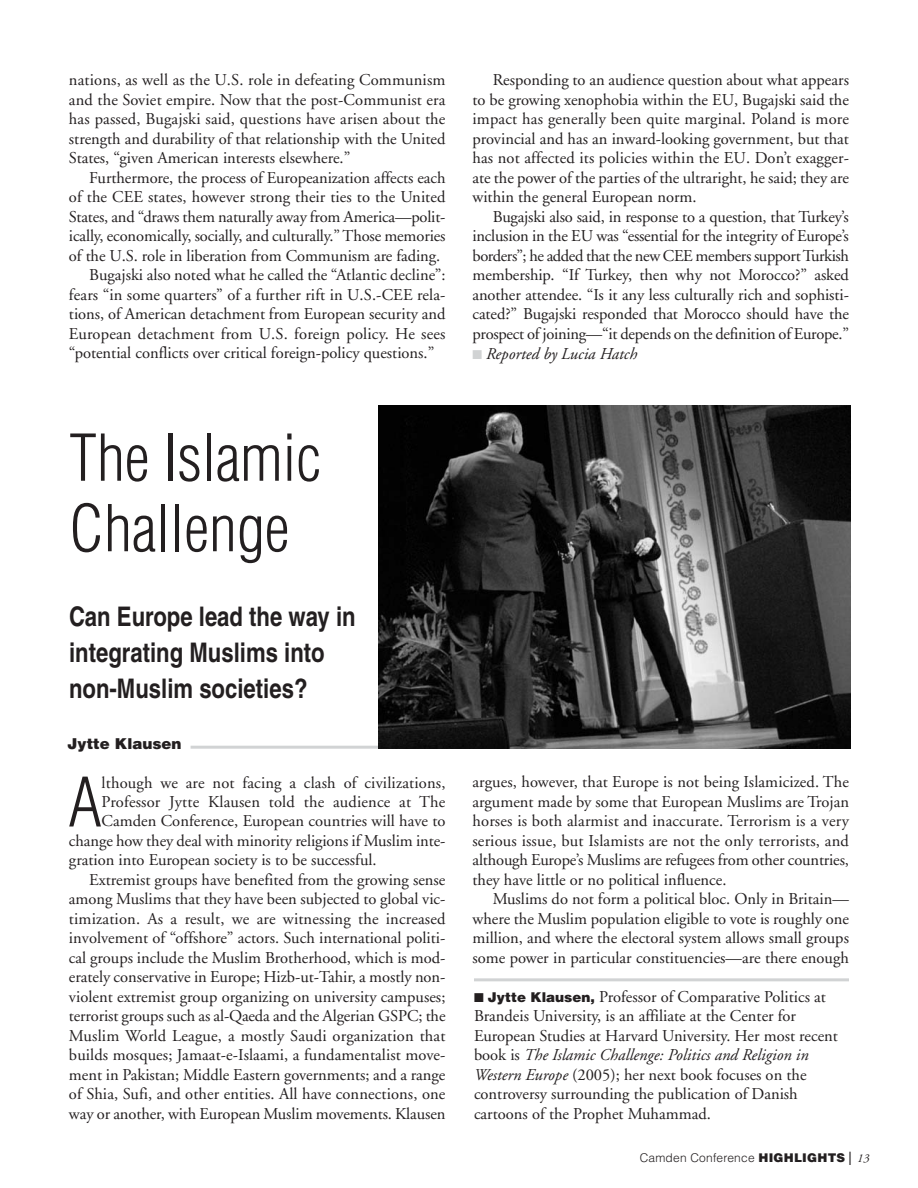
<style>
.page{position:relative;width:918px;height:1188px;background:#fff}
.page>*{position:absolute;margin:0;border:0;box-sizing:border-box;transform-origin:0 0}
.t1{font:300 condensed 66.45px "Helvetica";color:#231f20}
.t2{font:300 condensed 63px/70.5px "Helvetica";color:#231f20}
.t3{font:700 condensed 27px/36px "Helvetica";color:#231f20}
.t4{font:16.5px/19.5px "Adobe Garamond";color:#231f20;text-align:justify}
.t5{font:italic 16.5px "Adobe Garamond";color:#231f20}
.t6{font:900 15px "Helvetica";color:#231f20}
.t7{font:300 12px "Helvetica";letter-spacing:.015em;color:#231f20}
.s1{color:#d1d3d4}
.s2{font-family:"Helvetica";font-weight:900;font-size:13.5px}
.s3{font-style:italic}
.s4{font-weight:900}
.s5{font-size:18px}
.s6{font-family:"Adobe Garamond";font-weight:400;font-style:italic}
</style>
<div class="page">
<hr style="left:474px;top:978px;width:375px;height:3px;background:#d1d3d4">
<hr style="left:191px;top:746px;width:659px;height:3px;background:#d1d3d4">
<img style="left:378px;top:405px;width:473px;height:343px">
<p class="t4" style="left:69px;top:72px;width:378px">nations, as well as the U.S. role in defeating Communism and the Soviet empire. Now that the post-Communist era has passed, Bugajski said, questions have arisen about the strength and durability of that relationship with the United States, “given American interests elsewhere.”</p>
<p class="t4" style="left:89px;top:170px;width:358px">Furthermore, the process of Europeanization affects each</p>
<p class="t4" style="left:69px;top:189px;width:378px">of the CEE states, however strong their ties to the United</p>
<p class="t4" style="left:69px;top:209px;width:378px">States, and “draws them naturally away from America—polit-</p>
<p class="t4" style="left:69px;top:228px;width:378px">ically, economically, socially, and culturally.” Those memories</p>
<p class="t4" style="left:69px;top:248px;width:373px">of the U.S. role in liberation from Communism are fading.</p>
<p class="t4" style="left:89px;top:267px;width:358px">Bugajski also noted what he called the “Atlantic decline”:</p>
<p class="t4" style="left:69px;top:287px;width:378px">fears “in some quarters” of a further rift in U.S.-CEE rela-</p>
<p class="t4" style="left:69px;top:306px;width:378px">tions, of American detachment from European security and</p>
<p class="t4" style="left:69px;top:326px;width:378px">European detachment from U.S. foreign policy. He sees</p>
<p class="t4" style="left:69px;top:345px;width:367px">“potential conflicts over critical foreign-policy questions.”</p>
<p class="t4" style="left:472px;top:72px;width:378px;text-indent:20px">Responding to an audience question about what appears to be growing xenophobia within the EU, Bugajski said the impact has generally been quite marginal. Poland is more provincial and has an inward-looking government, but that has not affected its policies within the EU. Don’t exagger&shy;ate the power of the parties of the ultraright, he said; they are within the general European norm.</p>
<p class="t4" style="left:472px;top:209px;width:378px;text-indent:20px">Bugajski also said, in response to a question, that Turkey’s inclusion in the EU was “essential for the integrity of Europe’s borders”; he added that the new CEE members support Turkish membership. “If Turkey, then why not Morocco?” asked another attendee. “Is it any less culturally rich and sophisti&shy;cated?” Bugajski responded that Morocco should have the prospect of joining—“it depends on the definition of Europe.”</p>
<p class="t5" style="left:472px;top:347px;width:166px"><span class="s1">■</span> Reported by Lucia Hatch</p>
<h2 class="t2" style="left:69px;top:428px;width:253px">The Islamic<br>Challenge</h2>
<h3 class="t3" style="left:69px;top:601px;width:288px">Can Europe lead the way in integrating Muslims into non-Muslim societies?</h3>
<p class="t6" style="left:67px;top:738px;width:116px">Jytte Klausen</p>
<h1 class="t1" style="left:68px;top:777px;width:35px">A</h1>
<p class="t4" style="left:102px;top:774px;width:345px">lthough we are not facing a clash of civilizations,</p>
<p class="t4" style="left:102px;top:794px;width:345px">Professor Jytte Klausen told the audience at The</p>
<p class="t4" style="left:102px;top:813px;width:345px">Camden Conference, European countries will have to</p>
<p class="t4" style="left:69px;top:833px;width:378px">change how they deal with minority religions if Muslim inte-</p>
<p class="t4" style="left:69px;top:852px;width:309px">gration into European society is to be successful.</p>
<p class="t4" style="left:89px;top:872px;width:358px">Extremist groups have benefited from the growing sense</p>
<p class="t4" style="left:69px;top:891px;width:378px">among Muslims that they have been subjected to global vic-</p>
<p class="t4" style="left:69px;top:911px;width:378px">timization. As a result, we are witnessing the increased</p>
<p class="t4" style="left:69px;top:930px;width:378px">involvement of “offshore” actors. Such international politi-</p>
<p class="t4" style="left:69px;top:950px;width:378px">cal groups include the Muslim Brotherhood, which is mod-</p>
<p class="t4" style="left:69px;top:969px;width:378px">erately conservative in Europe; Hizb-ut-Tahir, a mostly non-</p>
<p class="t4" style="left:69px;top:989px;width:378px">violent extremist group organizing on university campuses;</p>
<p class="t4" style="left:69px;top:1008px;width:378px">terrorist groups such as al-Qaeda and the Algerian GSPC; the</p>
<p class="t4" style="left:69px;top:1028px;width:378px">Muslim World League, a mostly Saudi organization that</p>
<p class="t4" style="left:69px;top:1047px;width:378px">builds mosques; Jamaat-e-Islaami, a fundamentalist move-</p>
<p class="t4" style="left:69px;top:1067px;width:378px">ment in Pakistan; Middle Eastern governments; and a range</p>
<p class="t4" style="left:69px;top:1086px;width:378px">of Shia, Sufi, and other entities. All have connections, one</p>
<p class="t4" style="left:69px;top:1106px;width:378px">way or another, with European Muslim movements. Klausen</p>
<p class="t4" style="left:472px;top:774px;width:378px">argues, however, that Europe is not being Islamicized. The argument made by some that European Muslims are Trojan horses is both alarmist and inaccurate. Terrorism is a very serious issue, but Islamists are not the only terrorists, and although Europe’s Muslims are refugees from other countries, they have little or no political influence.</p>
<p class="t4" style="left:472px;top:891px;width:378px;text-indent:20px">Muslims do not form a political bloc. Only in Britain— where the Muslim population eligible to vote is roughly one million, and where the electoral system allows small groups some power in particular constituencies—are there enough</p>
<p class="t4" style="left:474px;top:989px;width:366px;text-align:left">■ <span class="s2">Jytte Klausen,</span> Professor of Comparative Politics at Brandeis University, is an affiliate at the Center for European Studies at Harvard University. Her most recent book is <span class="s3">The Islamic Challenge: Politics and Religion in Western Europe</span> (2005); her next book focuses on the controversy surrounding the publication of Danish cartoons of the Prophet Muhammad.</p>
<p class="t7" style="left:640px;top:1153px;width:231px">Camden Conference <span class="s4">HIGHLIGHTS</span> <span class="s5">|</span> <span class="s6">13</span></p>
</div>
